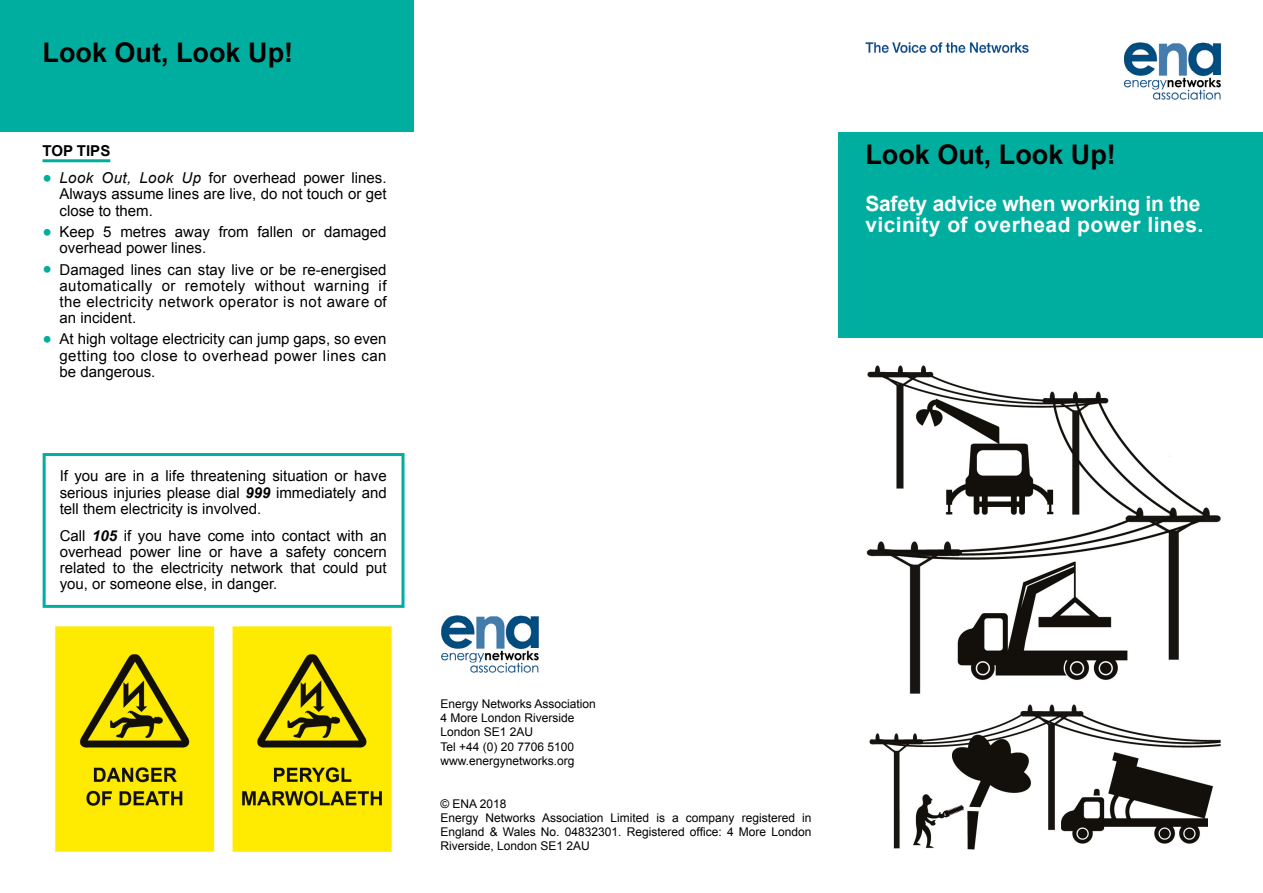
<style>
.page{position:relative;width:1263px;height:893px;background:#fff}
.page>*{position:absolute;margin:0;border:0;box-sizing:border-box;transform-origin:0 0}
.t1{font:700 27px "Arial";color:#000}
.t2{font:700 21px/21px "Arial";letter-spacing:.02em;color:#fff}
.t3{font:15px/16.2px "Arial";color:#000;text-align:justify}
.t4{font:700 15px "Arial";color:#000}
.t5{font:12px/14.2px "Arial";color:#000}
.s1{font-size:27px;color:#00aea0}
.s2{font-style:italic}
.s3{font-weight:700;font-style:italic}
</style>
<div class="page">
<img style="left:865px;top:43px;width:163px;height:10px">
<img style="left:1124px;top:42px;width:97px;height:58px">
<img style="left:441px;top:615px;width:98px;height:58px">
<div style="left:838px;top:132px;width:425px;height:205px;background:#00aea0"></div>
<div style="left:0;top:0;width:413px;height:132px;background:#00aea0"></div>
<hr style="left:43px;top:159px;width:67px;height:3px;background:#00aea0">
<svg style="left:42px;top:453px;width:363px;height:155px"></svg>
<img style="left:55px;top:626px;width:337px;height:226px">
<img style="left:866px;top:365px;width:355px;height:485px">
<h1 class="t1" style="left:43px;top:35px;width:252px">Look Out, Look Up!</h1>
<p class="t4" style="left:43px;top:140px;width:69px">TOP TIPS</p>
<p class="t3" style="left:60px;top:170px;width:329px;text-indent:-17px"><span class="s1">•</span> <span class="s2">Look Out, Look Up</span> for overhead power lines.<br>Always assume lines are live, do not touch or get close to them.</p>
<p class="t3" style="left:60px;top:224px;width:329px;text-indent:-17px"><span class="s1">•</span> Keep 5 metres away from fallen or damaged overhead power lines.</p>
<p class="t3" style="left:60px;top:261px;width:329px;text-indent:-17px"><span class="s1">•</span> Damaged lines can stay live or be re-energised automatically or remotely without warning if the electricity network operator is not aware of an incident.</p>
<p class="t3" style="left:60px;top:331px;width:329px;text-indent:-17px"><span class="s1">•</span> At high voltage electricity can jump gaps, so even getting too close to overhead power lines can be dangerous.</p>
<p class="t3" style="left:60px;top:468px;width:328px">If you are in a life threatening situation or have serious injuries please dial <span class="s3">999</span> immediately and tell them electricity is involved.</p>
<p class="t3" style="left:60px;top:528px;width:329px">Call <span class="s3">105</span> if you have come into contact with an overhead power line or have a safety concern related to the electricity network that could put you, or someone else, in danger.</p>
<p class="t5" style="left:440px;top:697px;width:157px">Energy Networks Association<br>4 More London Riverside<br>London SE1 2AU<br>Tel +44 (0) 20 7706 5100 www.energynetworks.org</p>
<p class="t5" style="left:440px;top:796px;width:373px">© ENA 2018<br>Energy Networks Association Limited is a company registered in England &amp; Wales No. 04832301. Registered office: 4 More London Riverside, London SE1 2AU</p>
<h1 class="t1" style="left:865px;top:137px;width:252px">Look Out, Look Up!</h1>
<h2 class="t2" style="left:865px;top:194px;width:339px">Safety advice when working in the vicinity of overhead power lines.</h2>
</div>
